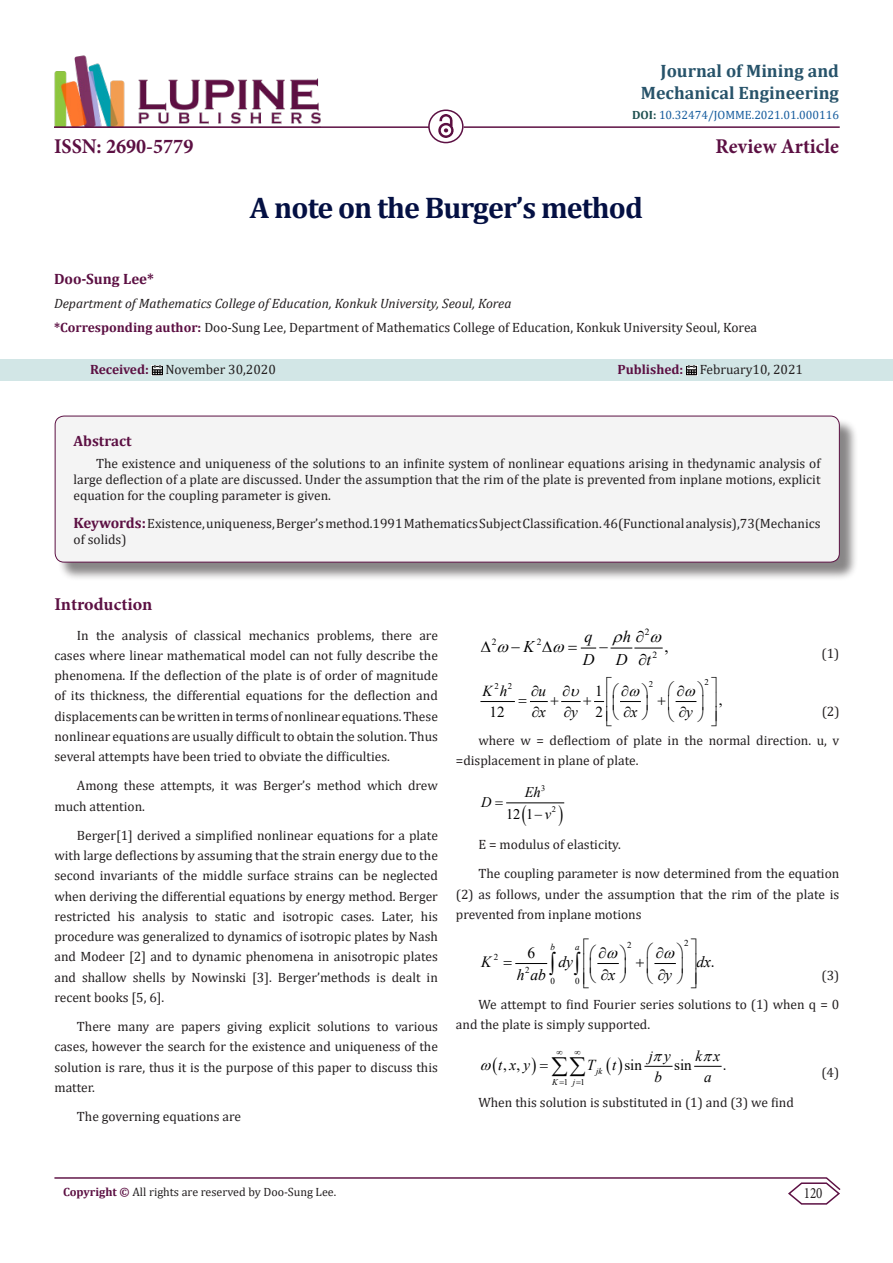
<style>
.page{position:relative;width:893px;height:1263px;background:#fff}
.page>*{position:absolute;margin:0;border:0;box-sizing:border-box;transform-origin:0 0}
.t1{font:700 30px "Cambria";letter-spacing:-.03em;color:#041043}
.t2{font:700 21px "Minion Pro";color:#5c1043;scale:.96 1}
.t3{font:700 18px/21.6px "Cambria";color:#27536a;text-align:right}
.t4{font:700 18px "Minion Pro";letter-spacing:-.005em;color:#5c1043}
.t5{font:italic 16.35px "Times New Roman";color:#000}
.t6{font:italic 15.75px "Times New Roman";color:#000}
.t7{font:15.75px "Minion Pro";color:#231f20;scale:.83 1}
.t8{font:15.75px "Times New Roman";color:#000}
.t9{font:italic 15.3px/21.5px "Times New Roman";color:#000}
.t10{font:15.3px "Times New Roman";color:#000}
.t11{font:italic 15.15px "Times New Roman";color:#000}
.t12{font:15.15px "Times New Roman";letter-spacing:.005em;color:#000}
.t13{font:700 15px "Cambria";color:#5c1043}
.t14{font:14.7px "Times New Roman";color:#000}
.t15{font:italic 14.7px "Times New Roman";color:#000}
.t16{font:13.5px/20.2px "Cambria";color:#231f20;text-align:justify}
.t17{font:italic 13.5px "Cambria";color:#231f20}
.t18{font:12px "Cambria";color:#231f20}
.t19{font:12px "Cambria";color:#175d9e}
.t20{font:9.45px "Times New Roman";color:#000}
.t21{font:9px "Times New Roman";color:#000}
.t22{font:italic 9px "Times New Roman";color:#000}
.t23{font:8.85px "Times New Roman";color:#000}
.t24{font:italic 8.85px "Times New Roman";color:#000}
.t25{font:8.4px "Times New Roman";color:#000}
.s1{font-weight:700;color:#1e5050}
.s2{font-weight:700;color:#5c1043}
.s3{font-weight:700;font-size:15px;color:#5c1043}
.s4{font-style:italic}
.s5{font-style:normal}
</style>
<div class="page">
<hr style="left:54px;top:1177px;width:773px;height:2px;background:#5c1043">
<svg style="left:787px;top:1177px;width:54px;height:28px"></svg>
<img style="left:54px;top:55px;width:267px;height:71px">
<hr style="left:54px;top:126px;width:375px;height:2px;background:#5c1043">
<img style="left:438px;top:115px;width:15px;height:23px">
<div style="left:0;top:359px;width:893px;height:22px;background:#d2e6e6"></div>
<svg style="left:152px;top:365px;width:10px;height:10px"></svg>
<svg style="left:686px;top:365px;width:11px;height:10px"></svg>
<div style="left:428px;top:109px;width:36px;height:34px;border:2px solid #5c1043;border-radius:50%"></div>
<hr style="left:464px;top:126px;width:376px;height:2px;background:#5c1043">
<hr style="left:481px;top:701px;width:33px;height:1px;background:#000">
<hr style="left:507px;top:802px;width:57px;height:1px;background:#000">
<hr style="left:516px;top:963px;width:31px;height:1px;background:#000">
<div style="left:57px;top:418px;width:801px;height:163px;background:#231f20;opacity:.54"></div>
<div style="left:55px;top:416px;width:784px;height:146px;background:#f4f4f4;border-radius:9px"></div>
<div style="left:55px;top:416px;width:785px;height:146px;border:1px solid #5c1043;border-radius:9px"></div>
<svg style="left:645px;top:1065px;width:27px;height:2px"></svg>
<svg style="left:695px;top:1065px;width:26px;height:2px"></svg>
<svg style="left:580px;top:647px;width:82px;height:2px"></svg>
<svg style="left:530px;top:701px;width:111px;height:1px"></svg>
<svg style="left:675px;top:701px;width:22px;height:1px"></svg>
<svg style="left:654px;top:963px;width:22px;height:1px"></svg>
<svg style="left:597px;top:963px;width:22px;height:1px"></svg>
<p class="t2" style="left:54px;top:131px;width:147px">ISSN: 2690-5779</p>
<p class="t3" style="left:641px;top:59px;width:200px">Journal of Mining and<br>Mechanical Engineering</p>
<p class="t2" style="left:716px;top:131px;width:130px">Review Article</p>
<p class="t19" style="left:632px;top:108px;width:209px"><span class="s1">DOI:</span> 10.32474/JOMME.2021.01.000116</p>
<p class="t1" style="left:250px;top:186px;width:395px">A note on the Burger’s method</p>
<p class="t13" style="left:54px;top:268px;width:101px">Doo-Sung Lee*</p>
<p class="t17" style="left:54px;top:294px;width:459px">Department of Mathematics College of Education, Konkuk University, Seoul, Korea</p>
<p class="t16" style="left:54px;top:317px;width:705px"><span class="s2">*Corresponding author:</span> Doo-Sung Lee, Department of Mathematics College of Education, Konkuk University Seoul, Korea</p>
<p class="t16" style="left:90px;top:360px;width:187px"><span class="s2">Received:</span> November 30,2020</p>
<p class="t16" style="left:617px;top:360px;width:187px"><span class="s2">Published:</span> February10, 2021</p>
<p class="t13" style="left:74px;top:430px;width:60px">Abstract</p>
<p class="t16" style="left:74px;top:455px;width:749px;line-height:16.2px;text-indent:22px">The existence and uniqueness of the solutions to an infinite system of nonlinear equations arising in thedynamic analysis of large deflection of a plate are discussed. Under the assumption that the rim of the plate is prevented from inplane motions, explicit equation for the coupling parameter is given.</p>
<p class="t16" style="left:74px;top:515px;width:749px;line-height:16.2px"><span class="s3">Keywords:</span> Existence, uniqueness, Berger’s method.1991 Mathematics Subject Classification. 46(Functional analysis),73(Mechanics of solids)</p>
<p class="t4" style="left:54px;top:592px;width:99px">Introduction</p>
<p class="t16" style="left:54px;top:625px;width:385px;text-indent:22px">In the analysis of classical mechanics problems, there are cases where linear mathematical model can not fully describe the phenomena. If the deflection of the plate is of order of magnitude of its thickness, the differential equations for the deflection and displacements can be written in terms of nonlinear equations. These nonlinear equations are usually difficult to obtain the solution. Thus several attempts have been tried to obviate the difficulties.</p>
<p class="t16" style="left:54px;top:776px;width:385px;text-indent:22px">Among these attempts, it was Berger’s method which drew much attention.</p>
<p class="t16" style="left:54px;top:825px;width:385px;text-indent:22px">Berger[1] derived a simplified nonlinear equations for a plate with large deflections by assuming that the strain energy due to the second invariants of the middle surface strains can be neglected when deriving the differential equations by energy method. Berger restricted his analysis to static and isotropic cases. Later, his procedure was generalized to dynamics of isotropic plates by Nash and Modeer [2] and to dynamic phenomena in anisotropic plates and shallow shells by Nowinski [3]. Berger’methods is dealt in recent books [5, 6].</p>
<p class="t16" style="left:54px;top:1016px;width:385px;text-indent:22px">There many are papers giving explicit solutions to various cases, however the search for the existence and uniqueness of the solution is rare, thus it is the purpose of this paper to discuss this matter.</p>
<p class="t16" style="left:77px;top:1106px;width:166px">The governing equations are</p>
<p class="t20" style="left:645px;top:625px;width:6px">2</p>
<p class="t5" style="left:584px;top:625px;width:10px">q</p>
<p class="t5" style="left:623px;top:625px;width:22px">h ∂</p>
<p class="t20" style="left:492px;top:635px;width:6px">2</p>
<p class="t20" style="left:537px;top:635px;width:6px">2</p>
<p class="t5" style="left:481px;top:635px;width:55px">∆ −K</p>
<p class="t5" style="left:583px;top:648px;width:13px">D</p>
<p class="t5" style="left:616px;top:648px;width:37px">D t</p>
<p class="t16" style="left:822px;top:643px;width:19px">(1)</p>
<p class="t23" style="left:649px;top:677px;width:6px">2</p>
<p class="t23" style="left:704px;top:676px;width:6px">2</p>
<p class="t20" style="left:652px;top:648px;width:18px">2 <sup>,</sup></p>
<p class="t23" style="left:495px;top:680px;width:19px">2 2</p>
<p class="t10" style="left:595px;top:680px;width:9px">1</p>
<p class="t9" style="left:482px;top:679px;width:26px">K h</p>
<p class="t9" style="left:531px;top:679px;width:16px">∂u ∂x</p>
<p class="t10" style="left:719px;top:689px;width:5px">,</p>
<p class="t9" style="left:564px;top:701px;width:16px">∂y</p>
<p class="t9" style="left:623px;top:701px;width:16px">∂x</p>
<p class="t9" style="left:679px;top:701px;width:16px">∂y</p>
<p class="t16" style="left:822px;top:701px;width:19px">(2)</p>
<p class="t16" style="left:456px;top:730px;width:385px;text-indent:22px">where w = deflectiom of plate in the normal direction. u, v =displacement in plane of plate.</p>
<p class="t25" style="left:541px;top:782px;width:6px">3</p>
<p class="t25" style="left:552px;top:803px;width:6px">2</p>
<p class="t14" style="left:506px;top:803px;width:47px">12 1−<span class="s4">v</span></p>
<p class="t10" style="left:489px;top:701px;width:17px">12</p>
<p class="t10" style="left:595px;top:701px;width:9px">2</p>
<p class="t15" style="left:525px;top:782px;width:18px">Eh</p>
<p class="t15" style="left:481px;top:791px;width:12px">D</p>
<p class="t16" style="left:478px;top:834px;width:144px">E = modulus of elasticity.</p>
<p class="t16" style="left:456px;top:864px;width:385px;text-indent:22px">The coupling parameter is now determined from the equation (2) as follows, under the assumption that the rim of the plate is prevented from inplane motions</p>
<p class="t21" style="left:627px;top:939px;width:6px">2</p>
<p class="t21" style="left:684px;top:937px;width:6px">2</p>
<p class="t21" style="left:494px;top:951px;width:6px">2</p>
<p class="t21" style="left:525px;top:963px;width:6px">2</p>
<p class="t21" style="left:551px;top:975px;width:6px">0</p>
<p class="t21" style="left:575px;top:975px;width:6px">0</p>
<p class="t22" style="left:550px;top:940px;width:6px">b</p>
<p class="t22" style="left:575px;top:940px;width:6px">a</p>
<p class="t8" style="left:527px;top:941px;width:9px">6</p>
<p class="t6" style="left:481px;top:951px;width:12px">K</p>
<p class="t6" style="left:558px;top:951px;width:16px">dy</p>
<p class="t6" style="left:517px;top:963px;width:31px">h ab</p>
<p class="t6" style="left:601px;top:963px;width:16px">∂x</p>
<p class="t6" style="left:658px;top:963px;width:16px">∂y</p>
<p class="t16" style="left:821px;top:965px;width:19px">(3)</p>
<p class="t16" style="left:456px;top:994px;width:385px;text-indent:22px">We attempt to find Fourier series solutions to (1) when q = 0 and the plate is simply supported.</p>
<p class="t6" style="left:696px;top:951px;width:20px">dx<span class="s5">.</span></p>
<p class="t11" style="left:649px;top:1045px;width:24px">j y</p>
<p class="t11" style="left:696px;top:1045px;width:26px">k x</p>
<p class="t12" style="left:624px;top:1054px;width:19px">sin</p>
<p class="t12" style="left:674px;top:1054px;width:19px">sin</p>
<p class="t12" style="left:723px;top:1054px;width:5px">.</p>
<p class="t11" style="left:498px;top:1054px;width:33px">txy</p>
<p class="t11" style="left:587px;top:1054px;width:31px">T t</p>
<p class="t24" style="left:596px;top:1065px;width:8px">jk</p>
<p class="t11" style="left:655px;top:1066px;width:9px">b</p>
<p class="t11" style="left:704px;top:1066px;width:9px">a</p>
<p class="t16" style="left:821px;top:1062px;width:19px">(4)</p>
<p class="t16" style="left:478px;top:1092px;width:317px">When this solution is substituted in (1) and (3) we find</p>
<p class="t12" style="left:503px;top:1054px;width:18px">, ,</p>
<p class="t23" style="left:564px;top:1075px;width:6px">1</p>
<p class="t23" style="left:580px;top:1075px;width:6px">1</p>
<p class="t24" style="left:552px;top:1075px;width:7px">K</p>
<p class="t24" style="left:573px;top:1075px;width:4px">j</p>
<p class="t18" style="left:63px;top:1185px;width:275px"><span class="s2">Copyright ©</span> All rights are reserved by Doo-Sung Lee.</p>
<p class="t7" style="left:804px;top:1183px;width:24px">120</p>
</div>
